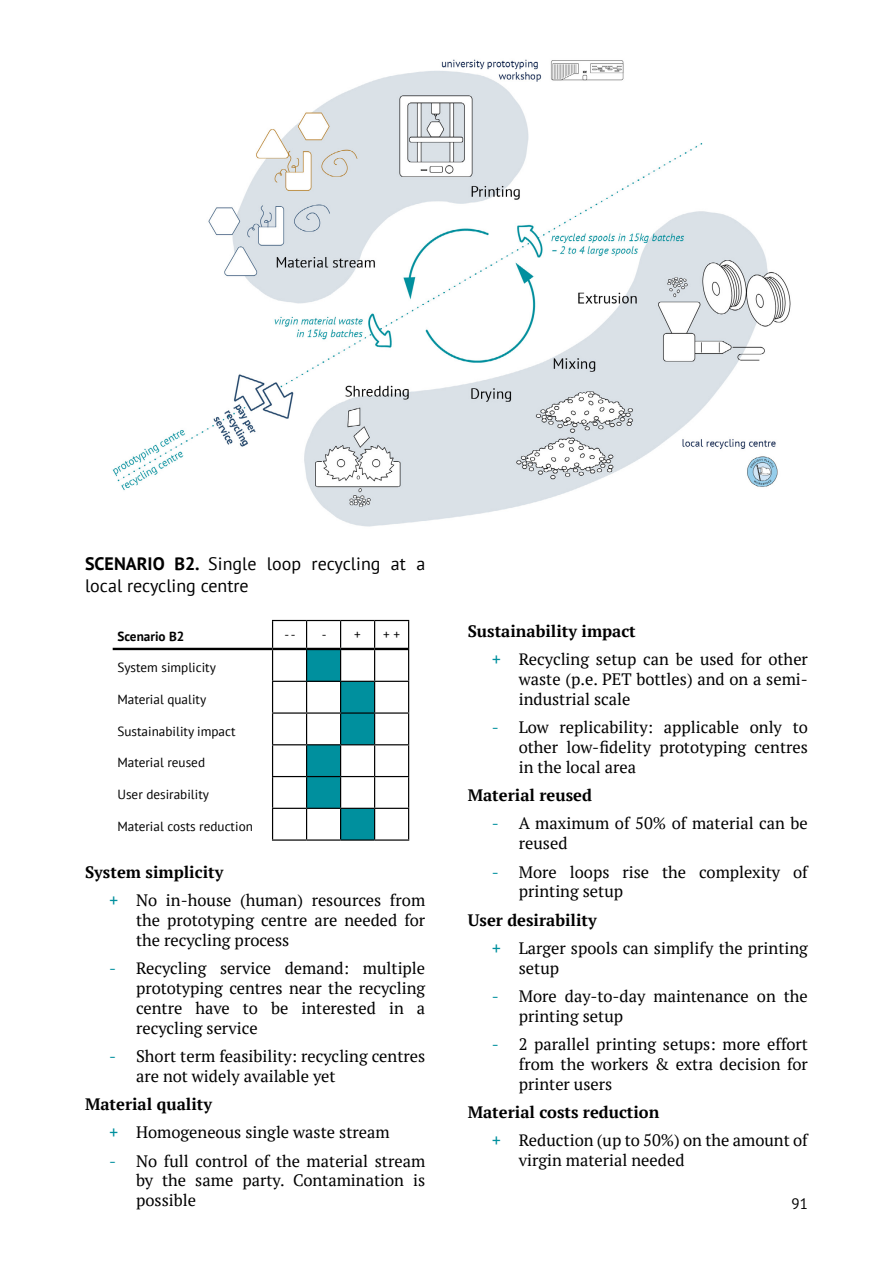
<style>
.page{position:relative;width:893px;height:1263px;background:#fff}
.page>*{position:absolute;margin:0;border:0;box-sizing:border-box;transform-origin:0 0}
.t1{font:18px/21.6px "PT Sans";color:#000}
.t2{font:16.5px/19.8px "PT Serif";color:#000}
.t3{font:700 16.5px "PT Serif";color:#000}
.t4{font:15px "PT Sans";color:#000}
.t5{font:13.2px "PT Sans";color:#000}
.t6{font:700 13.2px "PT Sans";color:#000}
.s1{font-weight:700}
.s2{font-weight:700;color:#00909e}
.s3{color:#00909e}
</style>
<div class="page">
<img style="left:112px;top:59px;width:679px;height:468px">
<div style="left:307px;top:649px;width:34px;height:32px;background:#00909e"></div>
<svg style="left:307px;top:682px;width:67px;height:157px"></svg>
<hr style="left:113px;top:648px;width:160px;height:2px;background:#000">
<hr style="left:272px;top:650px;width:1px;height:31px;background:#000">
<hr style="left:306px;top:650px;width:1px;height:31px;background:#000">
<hr style="left:340px;top:650px;width:1px;height:31px;background:#000">
<hr style="left:374px;top:650px;width:1px;height:31px;background:#000">
<hr style="left:408px;top:649px;width:1px;height:32px;background:#000">
<hr style="left:272px;top:681px;width:35px;height:1px;background:#000">
<hr style="left:272px;top:682px;width:1px;height:30px;background:#000">
<hr style="left:307px;top:681px;width:34px;height:1px;background:#000">
<hr style="left:306px;top:682px;width:1px;height:30px;background:#000">
<hr style="left:341px;top:681px;width:34px;height:1px;background:#000">
<hr style="left:340px;top:682px;width:1px;height:30px;background:#000">
<hr style="left:375px;top:681px;width:34px;height:1px;background:#000">
<hr style="left:374px;top:682px;width:1px;height:30px;background:#000">
<hr style="left:408px;top:682px;width:1px;height:30px;background:#000">
<hr style="left:272px;top:712px;width:35px;height:2px;background:#000">
<hr style="left:272px;top:714px;width:1px;height:30px;background:#000">
<hr style="left:307px;top:712px;width:34px;height:2px;background:#000">
<hr style="left:306px;top:714px;width:1px;height:30px;background:#000">
<hr style="left:341px;top:712px;width:34px;height:2px;background:#000">
<hr style="left:340px;top:714px;width:1px;height:30px;background:#000">
<hr style="left:375px;top:712px;width:34px;height:2px;background:#000">
<hr style="left:374px;top:714px;width:1px;height:30px;background:#000">
<hr style="left:408px;top:714px;width:1px;height:30px;background:#000">
<hr style="left:272px;top:744px;width:35px;height:1px;background:#000">
<hr style="left:272px;top:745px;width:1px;height:31px;background:#000">
<hr style="left:307px;top:744px;width:34px;height:1px;background:#000">
<hr style="left:306px;top:745px;width:1px;height:31px;background:#000">
<hr style="left:341px;top:744px;width:34px;height:1px;background:#000">
<hr style="left:340px;top:745px;width:1px;height:31px;background:#000">
<hr style="left:375px;top:744px;width:34px;height:1px;background:#000">
<hr style="left:374px;top:745px;width:1px;height:31px;background:#000">
<hr style="left:408px;top:745px;width:1px;height:31px;background:#000">
<hr style="left:272px;top:776px;width:35px;height:1px;background:#000">
<hr style="left:272px;top:777px;width:1px;height:31px;background:#000">
<hr style="left:307px;top:776px;width:34px;height:1px;background:#000">
<hr style="left:306px;top:777px;width:1px;height:31px;background:#000">
<hr style="left:341px;top:776px;width:34px;height:1px;background:#000">
<hr style="left:340px;top:777px;width:1px;height:31px;background:#000">
<hr style="left:375px;top:776px;width:34px;height:1px;background:#000">
<hr style="left:374px;top:777px;width:1px;height:31px;background:#000">
<hr style="left:408px;top:777px;width:1px;height:31px;background:#000">
<hr style="left:272px;top:808px;width:35px;height:1px;background:#000">
<hr style="left:272px;top:809px;width:1px;height:30px;background:#000">
<hr style="left:307px;top:808px;width:34px;height:1px;background:#000">
<hr style="left:306px;top:809px;width:1px;height:30px;background:#000">
<hr style="left:341px;top:808px;width:34px;height:1px;background:#000">
<hr style="left:340px;top:809px;width:1px;height:30px;background:#000">
<hr style="left:375px;top:808px;width:34px;height:1px;background:#000">
<hr style="left:374px;top:809px;width:1px;height:30px;background:#000">
<hr style="left:408px;top:809px;width:1px;height:30px;background:#000">
<hr style="left:272px;top:839px;width:35px;height:2px;background:#000">
<hr style="left:307px;top:839px;width:34px;height:2px;background:#000">
<hr style="left:341px;top:839px;width:34px;height:2px;background:#000">
<hr style="left:375px;top:839px;width:34px;height:2px;background:#000">
<svg style="left:306px;top:621px;width:1px;height:27px"></svg>
<svg style="left:340px;top:621px;width:1px;height:27px"></svg>
<svg style="left:374px;top:621px;width:1px;height:27px"></svg>
<hr style="left:272px;top:620px;width:35px;height:1px;background:#000">
<svg style="left:272px;top:621px;width:1px;height:27px"></svg>
<hr style="left:307px;top:620px;width:34px;height:1px;background:#000">
<hr style="left:341px;top:620px;width:34px;height:1px;background:#000">
<hr style="left:375px;top:620px;width:34px;height:1px;background:#000">
<svg style="left:408px;top:621px;width:1px;height:28px"></svg>
<hr style="left:273px;top:648px;width:34px;height:2px;background:#000">
<hr style="left:307px;top:648px;width:34px;height:2px;background:#000">
<hr style="left:341px;top:648px;width:34px;height:2px;background:#000">
<hr style="left:375px;top:648px;width:33px;height:2px;background:#000">
<p class="t1" style="left:85px;top:552px;width:342px"><span class="s1">SCENARIO B2.</span> Single loop recycling at a local recycling centre</p>
<p class="t6" style="left:117px;top:628px;width:68px">Scenario B2</p>
<p class="t5" style="left:285px;top:626px;width:12px">- -</p>
<p class="t5" style="left:322px;top:626px;width:41px">- +</p>
<p class="t5" style="left:383px;top:626px;width:18px">+ +</p>
<p class="t5" style="left:117px;top:659px;width:100px">System simplicity</p>
<p class="t5" style="left:117px;top:691px;width:90px">Material quality</p>
<p class="t5" style="left:117px;top:722px;width:120px">Sustainability impact</p>
<p class="t5" style="left:117px;top:754px;width:89px">Material reused</p>
<p class="t5" style="left:117px;top:786px;width:93px">User desirability</p>
<p class="t5" style="left:117px;top:818px;width:137px">Material costs reduction</p>
<p class="t2" style="left:109px;top:858px;width:318px;line-height:28.3px;text-indent:-24px"><span class="s1">System simplicity<br></span><span class="s2">+</span> No in-house (human) resources from</p>
<p class="t2" style="left:136px;top:910px;width:291px">the prototyping centre are needed for the recycling process</p>
<p class="t2" style="left:136px;top:958px;width:291px;text-align:justify;text-indent:-27px"><span class="s3">-</span> Recycling service demand: multiple prototyping centres near the recycling centre have to be interested in a recycling service</p>
<p class="t2" style="left:136px;top:1046px;width:291px;text-indent:-27px"><span class="s3">-</span> Short term feasibility: recycling centres are not widely available yet</p>
<p class="t2" style="left:109px;top:1090px;width:282px;line-height:28.3px;text-indent:-24px"><span class="s1">Material quality<br></span><span class="s2">+</span> Homogeneous single waste stream</p>
<p class="t2" style="left:136px;top:1151px;width:291px;text-align:justify;text-indent:-27px"><span class="s3">-</span> No full control of the material stream by the same party. Contamination is possible</p>
<p class="t2" style="left:492px;top:617px;width:318px;line-height:28.3px;text-indent:-24px"><span class="s1">Sustainability impact<br></span><span class="s2">+</span> Recycling setup can be used for other</p>
<p class="t2" style="left:519px;top:669px;width:291px">waste (p.e. PET bottles) and on a semi&shy;industrial scale</p>
<p class="t2" style="left:519px;top:717px;width:291px;text-align:justify;text-indent:-27px"><span class="s3">-</span> Low replicability: applicable only to other low-fidelity prototyping centres in the local area</p>
<p class="t3" style="left:468px;top:784px;width:126px">Material reused</p>
<p class="t2" style="left:519px;top:813px;width:291px;text-indent:-27px"><span class="s3">-</span> A maximum of 50% of material can be reused</p>
<p class="t2" style="left:519px;top:862px;width:291px;text-indent:-27px"><span class="s3">-</span> More loops rise the complexity of printing setup</p>
<p class="t2" style="left:492px;top:905px;width:318px;line-height:28.3px;text-indent:-24px"><span class="s1">User desirability<br></span><span class="s2">+</span> Larger spools can simplify the printing</p>
<p class="t2" style="left:519px;top:958px;width:42px">setup</p>
<p class="t2" style="left:519px;top:986px;width:291px;text-indent:-27px"><span class="s3">-</span> More day-to-day maintenance on the printing setup</p>
<p class="t2" style="left:519px;top:1034px;width:291px;text-align:justify;text-indent:-27px"><span class="s3">-</span> 2 parallel printing setups: more effort from the workers &amp; extra decision for printer users</p>
<p class="t2" style="left:492px;top:1098px;width:318px;line-height:28.3px;text-indent:-24px"><span class="s1">Material costs reduction<br></span><span class="s2">+</span> Reduction (up to 50%) on the amount of</p>
<p class="t2" style="left:519px;top:1150px;width:167px">virgin material needed</p>
<p class="t4" style="left:792px;top:1194px;width:18px">91</p>
</div>
